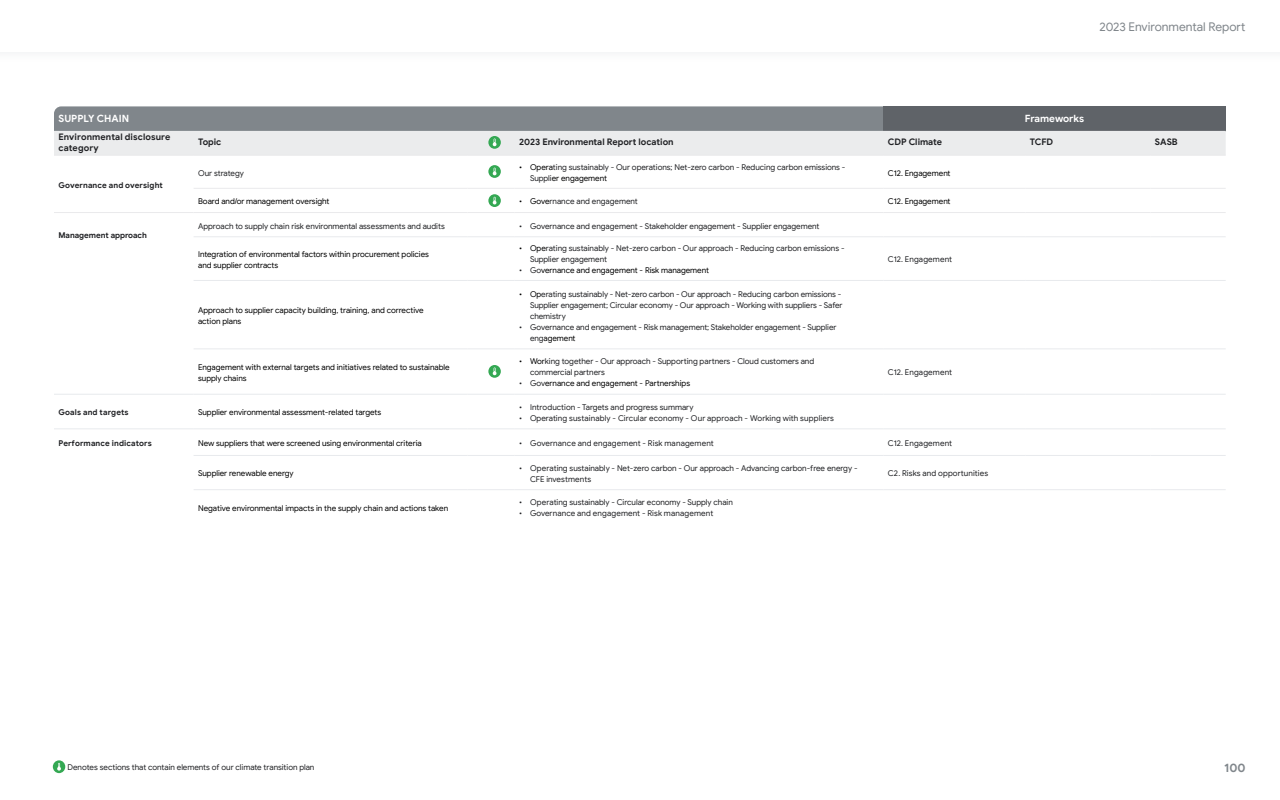
<style>
.page{position:relative;width:1280px;height:800px;background:#fff}
.page>*{position:absolute;margin:0;border:0;box-sizing:border-box;transform-origin:0 0}
.t1{font:12px "Google Sans";letter-spacing:-.005em;color:#80868b}
.t2{font:700 12px "Google Sans";color:#80868b}
.t3{font:700 10px "Google Sans";color:#fff}
.t4{font:700 9px/11px "Google Sans";color:#202124}
.t5{font:8px/11px "Google Sans";color:#202124}
.t6{font:8px/11px "Google Sans";color:#000}
.t7{font:700 8px "Google Sans";letter-spacing:.015em;color:#202124}
.t8{font:700 8px "Google Sans";letter-spacing:-.005em;color:#202124}
.s1{color:#000}
.s2{color:#202124}
</style>
<div class="page">
<div style="left:0;top:45px;width:1280px;height:19px;background:#fbfcfc"></div>
<div style="left:0;top:0;width:1280px;height:51px;background:#fff"></div>
<hr style="left:54px;top:155px;width:140px;height:1px;background:#eaeaec">
<hr style="left:54px;top:212px;width:140px;height:1px;background:#eaeaec">
<hr style="left:194px;top:155px;width:273px;height:1px;background:#eaeaec">
<hr style="left:194px;top:188px;width:273px;height:1px;background:#eaeaec">
<hr style="left:194px;top:212px;width:273px;height:1px;background:#eaeaec">
<hr style="left:467px;top:155px;width:48px;height:1px;background:#eaeaec">
<hr style="left:515px;top:155px;width:368px;height:1px;background:#eaeaec">
<hr style="left:467px;top:188px;width:48px;height:1px;background:#eaeaec">
<hr style="left:515px;top:188px;width:368px;height:1px;background:#eaeaec">
<hr style="left:467px;top:212px;width:48px;height:1px;background:#eaeaec">
<hr style="left:515px;top:212px;width:368px;height:1px;background:#eaeaec">
<hr style="left:883px;top:155px;width:142px;height:1px;background:#eaeaec">
<hr style="left:883px;top:188px;width:142px;height:1px;background:#eaeaec">
<hr style="left:883px;top:212px;width:142px;height:1px;background:#eaeaec">
<hr style="left:1025px;top:155px;width:125px;height:1px;background:#eaeaec">
<hr style="left:1025px;top:188px;width:125px;height:1px;background:#eaeaec">
<hr style="left:1025px;top:212px;width:125px;height:1px;background:#eaeaec">
<hr style="left:1150px;top:155px;width:76px;height:1px;background:#eaeaec">
<hr style="left:1150px;top:188px;width:76px;height:1px;background:#eaeaec">
<hr style="left:1150px;top:212px;width:76px;height:1px;background:#eaeaec">
<hr style="left:467px;top:236px;width:48px;height:1px;background:#e8eaed">
<hr style="left:515px;top:236px;width:368px;height:1px;background:#e8eaed">
<hr style="left:883px;top:236px;width:142px;height:1px;background:#e8eaed">
<hr style="left:1025px;top:236px;width:125px;height:1px;background:#e8eaed">
<hr style="left:1150px;top:236px;width:76px;height:1px;background:#e8eaed">
<hr style="left:467px;top:280px;width:48px;height:1px;background:#e8eaed">
<hr style="left:515px;top:280px;width:368px;height:1px;background:#e8eaed">
<hr style="left:883px;top:280px;width:142px;height:1px;background:#e8eaed">
<hr style="left:1025px;top:280px;width:125px;height:1px;background:#e8eaed">
<hr style="left:1150px;top:280px;width:76px;height:1px;background:#e8eaed">
<hr style="left:194px;top:348px;width:273px;height:1px;background:#e8eaed">
<hr style="left:467px;top:348px;width:48px;height:1px;background:#e8eaed">
<hr style="left:515px;top:348px;width:368px;height:1px;background:#e8eaed">
<hr style="left:883px;top:348px;width:142px;height:1px;background:#e8eaed">
<hr style="left:1025px;top:348px;width:125px;height:1px;background:#e8eaed">
<hr style="left:1150px;top:348px;width:76px;height:1px;background:#e8eaed">
<hr style="left:467px;top:394px;width:48px;height:1px;background:#e8eaed">
<hr style="left:515px;top:394px;width:368px;height:1px;background:#e8eaed">
<hr style="left:883px;top:394px;width:142px;height:1px;background:#e8eaed">
<hr style="left:1025px;top:394px;width:125px;height:1px;background:#e8eaed">
<hr style="left:1150px;top:394px;width:76px;height:1px;background:#e8eaed">
<hr style="left:194px;top:236px;width:273px;height:1px;background:#e8eaed">
<hr style="left:194px;top:280px;width:273px;height:1px;background:#e8eaed">
<hr style="left:54px;top:394px;width:140px;height:1px;background:#e8eaed">
<hr style="left:194px;top:394px;width:273px;height:1px;background:#e8eaed">
<hr style="left:54px;top:428px;width:140px;height:1px;background:#e8eaed">
<hr style="left:194px;top:428px;width:273px;height:1px;background:#e8eaed">
<hr style="left:194px;top:455px;width:273px;height:1px;background:#e8eaed">
<hr style="left:194px;top:489px;width:273px;height:1px;background:#e8eaed">
<hr style="left:467px;top:428px;width:48px;height:1px;background:#e8eaed">
<hr style="left:515px;top:428px;width:368px;height:1px;background:#e8eaed">
<hr style="left:883px;top:428px;width:142px;height:1px;background:#e8eaed">
<hr style="left:1025px;top:428px;width:125px;height:1px;background:#e8eaed">
<hr style="left:1150px;top:428px;width:76px;height:1px;background:#e8eaed">
<hr style="left:467px;top:455px;width:48px;height:1px;background:#e8eaed">
<hr style="left:515px;top:455px;width:368px;height:1px;background:#e8eaed">
<hr style="left:883px;top:455px;width:142px;height:1px;background:#e8eaed">
<hr style="left:1025px;top:455px;width:125px;height:1px;background:#e8eaed">
<hr style="left:1150px;top:455px;width:76px;height:1px;background:#e8eaed">
<hr style="left:467px;top:489px;width:48px;height:1px;background:#e8eaed">
<hr style="left:515px;top:489px;width:368px;height:1px;background:#e8eaed">
<hr style="left:883px;top:489px;width:142px;height:1px;background:#e8eaed">
<hr style="left:1025px;top:489px;width:125px;height:1px;background:#e8eaed">
<hr style="left:1150px;top:489px;width:76px;height:1px;background:#e8eaed">
<svg style="left:488px;top:165px;width:13px;height:13px"></svg>
<svg style="left:493px;top:168px;width:3px;height:7px"></svg>
<svg style="left:488px;top:194px;width:13px;height:13px"></svg>
<svg style="left:493px;top:197px;width:3px;height:7px"></svg>
<svg style="left:54px;top:106px;width:1172px;height:49px;background:#b0b3b6"></svg>
<svg style="left:488px;top:365px;width:13px;height:13px"></svg>
<svg style="left:493px;top:368px;width:3px;height:7px"></svg>
<div style="left:53px;top:760px;width:12px;height:13px;background:#34a853;border-radius:50%"></div>
<svg style="left:57px;top:763px;width:4px;height:8px"></svg>
<h1 class="t1" style="left:1100px;top:19px;width:148px">2023 Environmental Report</h1>
<p class="t3" style="left:58px;top:112px;width:72px">SUPPLY CHAIN</p>
<p class="t3" style="left:1025px;top:112px;width:61px">Frameworks</p>
<p class="t4" style="left:58px;top:131px;width:113px">Environmental disclosure category</p>
<p class="t4" style="left:198px;top:137px;width:25px">Topic</p>
<p class="t4" style="left:519px;top:137px;width:156px">2023 Environmental Report location</p>
<p class="t4" style="left:888px;top:137px;width:56px">CDP Climate</p>
<p class="t4" style="left:1030px;top:137px;width:25px">TCFD</p>
<p class="t4" style="left:1155px;top:137px;width:24px">SASB</p>
<p class="t7" style="left:58px;top:180px;width:106px">Governance and oversight</p>
<p class="t5" style="left:198px;top:167px;width:47px">Our strategy</p>
<p class="t5" style="left:530px;top:162px;width:317px;text-indent:-11px"><span class="s1">• Opera</span>ting sustainably - Our operations; Net-zero carbon - Reducing carbon emissions -<br>Suppli<span class="s1">er engagement</span></p>
<p class="t6" style="left:888px;top:167px;width:64px">C12. Engagement</p>
<p class="t6" style="left:198px;top:196px;width:133px">Board and/or management oversight</p>
<p class="t5" style="left:519px;top:196px;width:120px"><span class="s1">• Gove</span>rnance and engagement</p>
<p class="t6" style="left:888px;top:196px;width:64px">C12. Engagement</p>
<p class="t8" style="left:59px;top:231px;width:90px">Management approach</p>
<p class="t5" style="left:198px;top:220px;width:248px">Approach to supply chain risk environmental assessments and audits</p>
<p class="t5" style="left:519px;top:220px;width:302px">• Governance and engagement - Stakeholder engagement - Supplier engagement</p>
<p class="t6" style="left:198px;top:249px;width:232px">Integration of environmental factors within procurement policies and supplier contracts</p>
<p class="t5" style="left:530px;top:243px;width:316px;text-indent:-11px"><span class="s1">• Ope</span>rating sustainably - Net-zero carbon - Our approach - Reducing carbon emissions -<br>Supplier engagement</p>
<p class="t6" style="left:519px;top:265px;width:191px"><span class="s2">• Go</span>vernance and engagement - Risk management</p>
<p class="t6" style="left:198px;top:305px;width:227px">Approach to supplier capacity building, training, and corrective action plans</p>
<p class="t5" style="left:530px;top:288px;width:314px;text-indent:-11px"><span class="s1">• Op</span>erating sustainably - Net-zero carbon - Our approach - Reducing carbon emissions -<br>Supplier engagement; Circular economy - Our approach - Working with suppliers - Safer chemistry</p>
<p class="t5" style="left:530px;top:321px;width:308px;text-indent:-11px">• Governance and engagement - Risk management; Stakeholder engagement - Supplier eng<span class="s1">agement</span></p>
<p class="t6" style="left:198px;top:362px;width:253px">Engagement with external targets and initiatives related to sustainable supply chains</p>
<p class="t5" style="left:530px;top:356px;width:286px;text-indent:-11px"><span class="s1">• Wor</span>king together - Our approach - Supporting partners - Cloud customers and commercial partners</p>
<p class="t6" style="left:519px;top:378px;width:172px"><span class="s2">• Gov</span>ernance and engagement - Partnerships</p>
<p class="t7" style="left:59px;top:408px;width:72px">Goals and targets</p>
<p class="t6" style="left:198px;top:407px;width:185px">Supplier environmental assessment-related targets</p>
<p class="t5" style="left:519px;top:402px;width:176px">• Introduction - Targets and progress summary</p>
<p class="t5" style="left:519px;top:413px;width:316px">• Operating sustainably - Circular economy - Our approach - Working with suppliers</p>
<p class="t5" style="left:888px;top:254px;width:66px">C12. Engagement</p>
<p class="t5" style="left:888px;top:367px;width:66px">C12. Engagement</p>
<p class="t7" style="left:59px;top:439px;width:95px">Performance indicators</p>
<p class="t6" style="left:198px;top:438px;width:225px">New suppliers that were screened using environmental criteria</p>
<p class="t5" style="left:519px;top:438px;width:196px">• Governance and engagement - Risk management</p>
<p class="t5" style="left:888px;top:438px;width:66px">C12. Engagement</p>
<p class="t6" style="left:198px;top:468px;width:97px">Supplier renewable energy</p>
<p class="t5" style="left:530px;top:463px;width:329px;text-indent:-11px">• Operating sustainably - Net-zero carbon - Our approach - Advancing carbon-free energy -<br>CFE investments</p>
<p class="t5" style="left:888px;top:468px;width:102px">C2. Risks and opportunities</p>
<p class="t6" style="left:198px;top:503px;width:252px">Negative environmental impacts in the supply chain and actions taken</p>
<p class="t5" style="left:519px;top:497px;width:215px">• Operating sustainably - Circular economy - Supply chain</p>
<p class="t5" style="left:519px;top:508px;width:196px">• Governance and engagement - Risk management</p>
<p class="t5" style="left:68px;top:762px;width:248px">Denotes sections that contain elements of our climate transition plan</p>
<h1 class="t2" style="left:1224px;top:761px;width:23px">100</h1>
</div>
